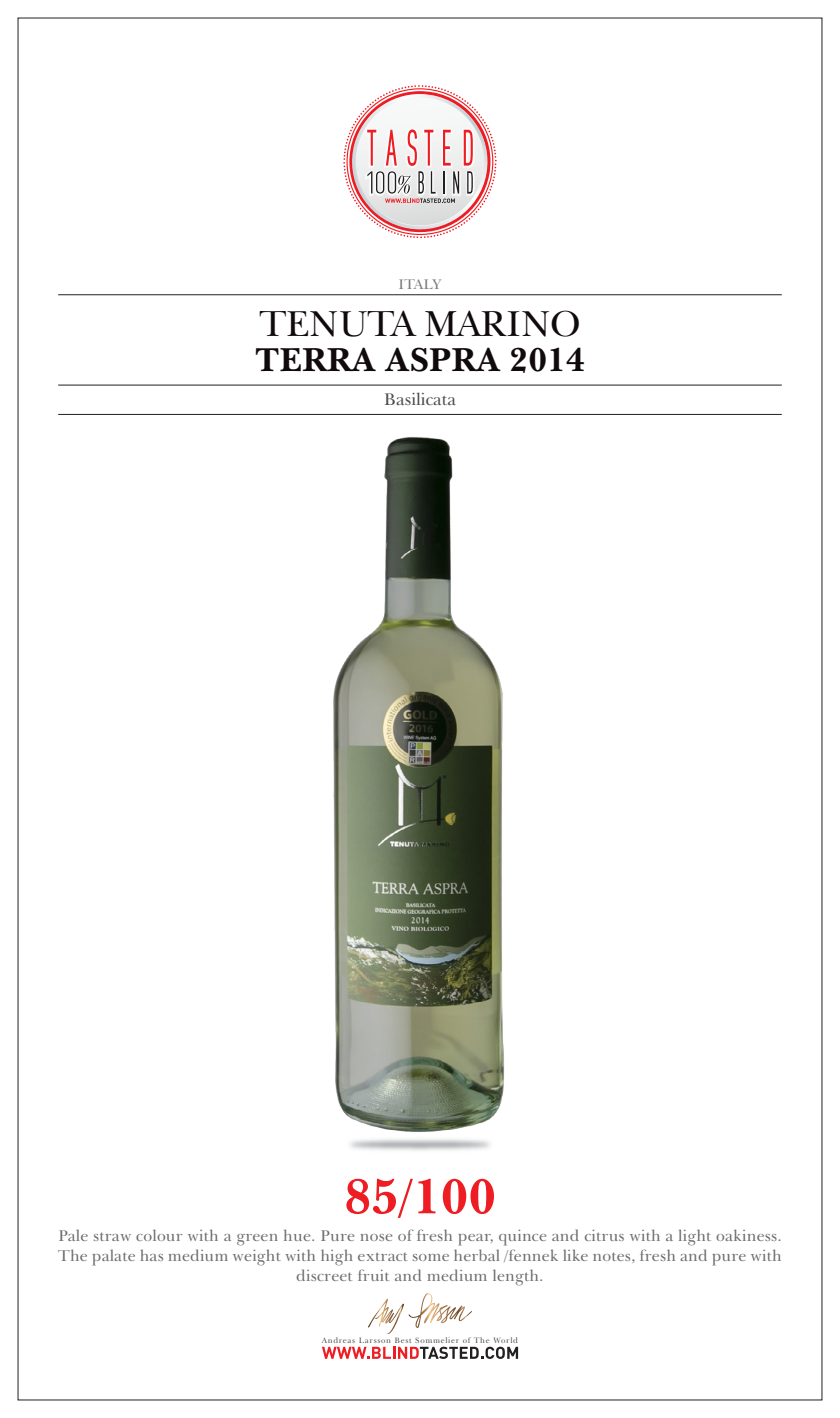
<style>
.page{position:relative;width:840px;height:1418px;background:#fff}
.page>*{position:absolute;margin:0;border:0;box-sizing:border-box;transform-origin:0 0}
.t1{font:700 50.2px "Baskerville BT";color:#ee1d23}
.t2{font:37px "Baskerville BT";letter-spacing:-.03em;color:#110a0c}
.t3{font:700 34px "Baskerville BT";color:#110a0c}
.t4{font:17.2px "Baskerville BT";color:#4b4c4d}
.t5{font:16px/20px "Baskerville BT";letter-spacing:.01em;color:#6c6d70;text-align:center}
.t6{font:14.4px "Baskerville BT";letter-spacing:-.03em;color:#76787b}
.t7{font:8px "Baskerville BT";letter-spacing:.08em;color:#4b4c4d}
</style>
<div class="page">
<svg style="left:343px;top:85px;width:153px;height:153px"></svg>
<svg style="left:368px;top:1293px;width:104px;height:41px"></svg>
<hr style="left:58px;top:385px;width:723px;height:1px;background:#231f20">
<hr style="left:58px;top:414px;width:723px;height:1px;background:#231f20">
<hr style="left:58px;top:294px;width:723px;height:1px;background:#231f20">
<svg style="left:322px;top:1346px;width:196px;height:12px"></svg>
<img style="left:333px;top:437px;width:172px;height:702px">
<p class="t6" style="left:398px;top:275px;width:45px">ITALY</p>
<p class="t2" style="left:259px;top:301px;width:322px">TENUTA MARINO</p>
<p class="t3" style="left:255px;top:338px;width:331px">TERRA ASPRA 2014</p>
<p class="t4" style="left:383px;top:388px;width:74px">Basilicata</p>
<p class="t1" style="left:344px;top:1165px;width:154px">85/100</p>
<p class="t5" style="left:58px;top:1225px;width:724px">Pale straw colour with a green hue. Pure nose of fresh pear, quince and citrus with a light oakiness.<br>The palate has medium weight with high extract some herbal /fennek like notes, fresh and pure with discreet fruit and medium length.</p>
<p class="t7" style="left:322px;top:1334px;width:197px">Andreas Larsson Best Sommelier of The World</p>
</div>
